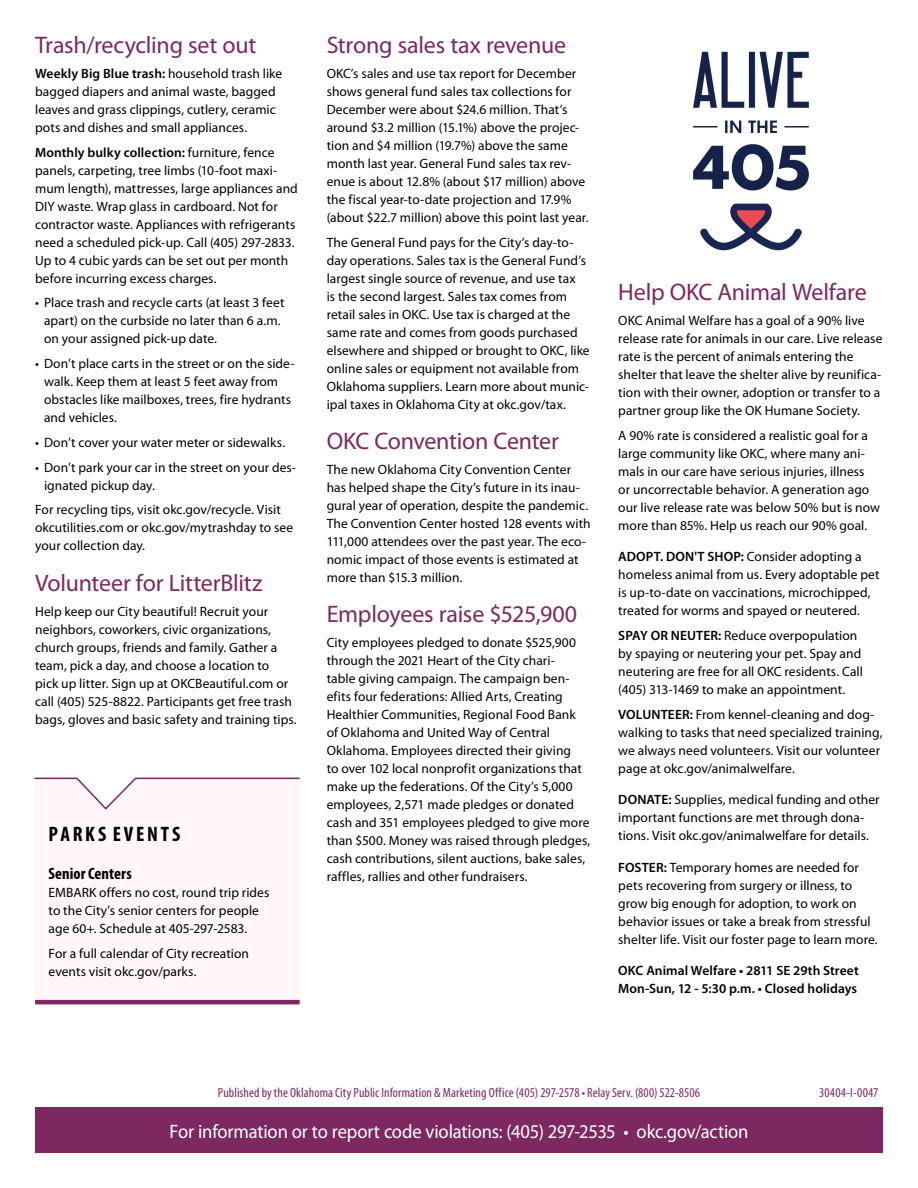
<style>
.page{position:relative;width:918px;height:1188px;background:#fff}
.page>*{position:absolute;margin:0;border:0;box-sizing:border-box;transform-origin:0 0}
.t1{font:24px "Myriad Pro";letter-spacing:-.01em;color:#7d2861}
.t2{font:700 condensed 21px "Myriad Pro";letter-spacing:.13em;color:#000001}
.t3{font:19.5px "Myriad Pro";letter-spacing:-.01em;color:#fff;scale:.95 1}
.t4{font:700 condensed 16.5px "Myriad Pro";letter-spacing:.005em;color:#000001}
.t5{font:13.5px/18px "Myriad Pro";letter-spacing:.005em;color:#000001}
.t6{font:condensed 13.5px "Myriad Pro";letter-spacing:.005em;color:#7d2861}
.t7{font:600 13.5px/18px "Myriad Pro";letter-spacing:.005em;color:#000001}
.s1{font-weight:600}
</style>
<div class="page">
<img style="left:693px;top:51px;width:116px;height:200px">
<svg style="left:35px;top:999px;width:265px;height:1px"></svg>
<svg style="left:34px;top:777px;width:266px;height:33px"></svg>
<hr style="left:35px;top:1000px;width:265px;height:4px;background:#7d2861">
<div style="left:35px;top:1108px;width:848px;height:45px;background:#7d2861"></div>
<h1 class="t1" style="left:35px;top:30px;width:223px">Trash/recycling set out</h1>
<p class="t5" style="left:35px;top:64px;width:249px"><span class="s1">Weekly Big Blue trash:</span> household trash like bagged diapers and animal waste, bagged leaves and grass clippings, cutlery, ceramic pots and dishes and small appliances.</p>
<p class="t5" style="left:35px;top:143px;width:264px"><span class="s1">Monthly bulky collection:</span> furniture, fence panels, carpeting, tree limbs (10-foot maxi&shy;mum length), mattresses, large appliances and DIY waste. Wrap glass in cardboard. Not for contractor waste. Appliances with refrigerants need a scheduled pick-up. Call (405) 297-2833.<br>Up to 4 cubic yards can be set out per month before incurring excess charges.</p>
<p class="t5" style="left:44px;top:294px;width:242px;text-indent:-9px">• Place trash and recycle carts (at least 3 feet apart) on the curbside no later than 6 a.m. on your assigned pick-up date.</p>
<p class="t5" style="left:44px;top:354px;width:252px;text-indent:-9px">• Don’t place carts in the street or on the side&shy;walk. Keep them at least 5 feet away from obstacles like mailboxes, trees, fire hydrants and vehicles.</p>
<p class="t5" style="left:35px;top:433px;width:252px">• Don’t cover your water meter or sidewalks.</p>
<p class="t5" style="left:44px;top:458px;width:254px;text-indent:-9px">• Don’t park your car in the street on your des&shy;ignated pickup day.</p>
<p class="t5" style="left:35px;top:501px;width:260px">For recycling tips, visit okc.gov/recycle. Visit okcutilities.com or okc.gov/mytrashday to see your collection day.</p>
<h1 class="t1" style="left:35px;top:568px;width:229px">Volunteer for LitterBlitz</h1>
<p class="t5" style="left:35px;top:602px;width:263px">Help keep our City beautiful! Recruit your neighbors, coworkers, civic organizations, church groups, friends and family. Gather a team, pick a day, and choose a location to<br>pick up litter. Sign up at OKCBeautiful.com or call (405) 525-8822. Participants get free trash bags, gloves and basic safety and training tips.</p>
<h2 class="t2" style="left:49px;top:821px;width:133px">PARKS EVENTS</h2>
<p class="t4" style="left:49px;top:863px;width:85px">Senior Centers</p>
<p class="t5" style="left:49px;top:883px;width:222px">EMBARK offers no cost, round trip rides to the City's senior centers for people age 60+. Schedule at 405-297-2583.</p>
<p class="t5" style="left:49px;top:944px;width:202px">For a full calendar of City recreation events visit okc.gov/parks.</p>
<h1 class="t1" style="left:327px;top:30px;width:241px">Strong sales tax revenue</h1>
<p class="t5" style="left:327px;top:64px;width:263px">OKC’s sales and use tax report for December shows general fund sales tax collections for December were about $24.6 million. That’s around $3.2 million (15.1%) above the projec&shy;tion and $4 million (19.7%) above the same month last year. General Fund sales tax rev&shy;enue is about 12.8% (about $17 million) above the fiscal year-to-date projection and 17.9% (about $22.7 million) above this point last year.</p>
<p class="t5" style="left:327px;top:233px;width:265px">The General Fund pays for the City’s day-to&shy;day operations. Sales tax is the General Fund’s largest single source of revenue, and use tax<br>is the second largest. Sales tax comes from retail sales in OKC. Use tax is charged at the same rate and comes from goods purchased elsewhere and shipped or brought to OKC, like online sales or equipment not available from Oklahoma suppliers. Learn more about munic&shy;ipal taxes in Oklahoma City at okc.gov/tax.</p>
<h1 class="t1" style="left:327px;top:426px;width:234px">OKC Convention Center</h1>
<p class="t5" style="left:327px;top:460px;width:265px">The new Oklahoma City Convention Center has helped shape the City’s future in its inau&shy;gural year of operation, despite the pandemic.<br>The Convention Center hosted 128 events with 111,000 attendees over the past year. The eco&shy;nomic impact of those events is estimated at more than $15.3 million.</p>
<h1 class="t1" style="left:327px;top:600px;width:252px">Employees raise $525,900</h1>
<p class="t5" style="left:327px;top:633px;width:265px">City employees pledged to donate $525,900 through the 2021 Heart of the City chari-<br>table giving campaign. The campaign ben&shy;efits four federations: Allied Arts, Creating Healthier Communities, Regional Food Bank of Oklahoma and United Way of Central Oklahoma. Employees directed their giving<br>to over 102 local nonprofit organizations that make up the federations. Of the City’s 5,000 employees, 2,571 made pledges or donated cash and 351 employees pledged to give more than $500. Money was raised through pledges, cash contributions, silent auctions, bake sales, raffles, rallies and other fundraisers.</p>
<h1 class="t1" style="left:618px;top:278px;width:250px">Help OKC Animal Welfare</h1>
<p class="t5" style="left:618px;top:311px;width:266px">OKC Animal Welfare has a goal of a 90% live release rate for animals in our care. Live release rate is the percent of animals entering the shelter that leave the shelter alive by reunifica&shy;tion with their owner, adoption or transfer to a partner group like the OK Humane Society.</p>
<p class="t5" style="left:618px;top:426px;width:263px">A 90% rate is considered a realistic goal for a large community like OKC, where many ani&shy;mals in our care have serious injuries, illness<br>or uncorrectable behavior. A generation ago our live release rate was below 50% but is now more than 85%. Help us reach our 90% goal.</p>
<p class="t5" style="left:618px;top:548px;width:263px"><span class="s1">ADOPT. DON'T SHOP:</span> Consider adopting a homeless animal from us. Every adoptable pet is up-to-date on vaccinations, microchipped, treated for worms and spayed or neutered.</p>
<p class="t5" style="left:618px;top:626px;width:246px"><span class="s1">SPAY OR NEUTER:</span> Reduce overpopulation by spaying or neutering your pet. Spay and neutering are free for all OKC residents. Call (405) 313-1469 to make an appointment.</p>
<p class="t5" style="left:618px;top:705px;width:266px"><span class="s1">VOLUNTEER:</span> From kennel-cleaning and dog&shy;walking to tasks that need specialized training, we always need volunteers. Visit our volunteer page at okc.gov/animalwelfare.</p>
<p class="t5" style="left:618px;top:791px;width:263px"><span class="s1">DONATE:</span> Supplies, medical funding and other important functions are met through dona&shy;tions. Visit okc.gov/animalwelfare for details.</p>
<p class="t5" style="left:618px;top:858px;width:261px"><span class="s1">FOSTER:</span> Temporary homes are needed for pets recovering from surgery or illness, to grow big enough for adoption, to work on behavior issues or take a break from stressful shelter life. Visit our foster page to learn more.</p>
<p class="t7" style="left:618px;top:961px;width:242px">OKC Animal Welfare • 2811 SE 29th Street<br>Mon-Sun, 12 - 5:30 p.m. • Closed holidays</p>
<p class="t6" style="left:218px;top:1085px;width:484px">Published by the Oklahoma City Public Information &amp; Marketing Office (405) 297-2578 • Relay Serv. (800) 522-8506</p>
<p class="t6" style="left:819px;top:1085px;width:61px">30404-I-0047</p>
<h3 class="t3" style="left:169px;top:1119px;width:611px">For information or to report code violations: (405) 297-2535 • okc.gov/action</h3>
</div>
